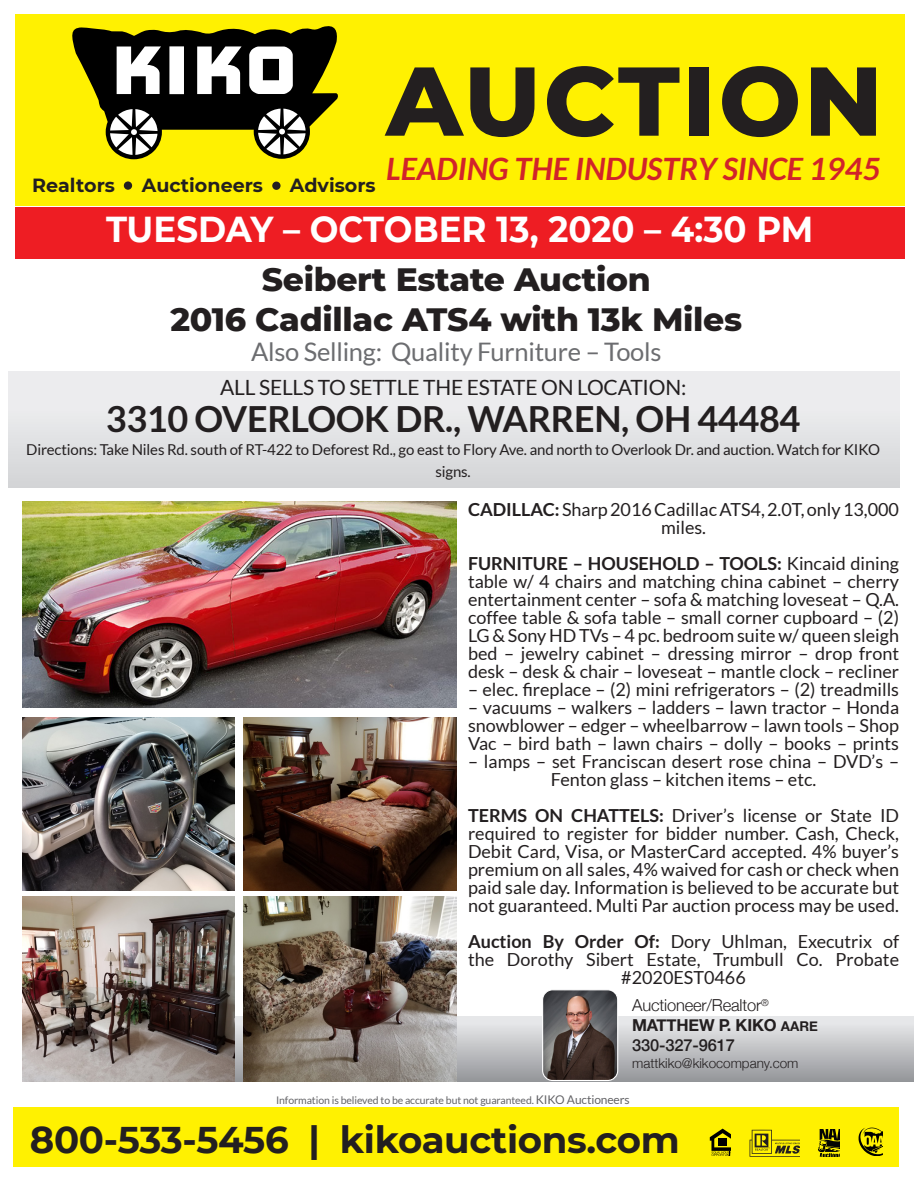
<style>
.page{position:relative;width:918px;height:1188px;background:#fff}
.page>*{position:absolute;margin:0;border:0;box-sizing:border-box;transform-origin:0 0}
.t1{font:800 97.5px "Montserrat";letter-spacing:.03em;color:#231f20}
.t2{font:700 37.2px "Montserrat";letter-spacing:-.01em;color:#231f20}
.t3{font:700 36px "Lato";letter-spacing:-.01em;color:#231f20}
.t4{font:700 36px "Montserrat";color:#fff;scale:.95 1}
.t5{font:800 33px "Montserrat";letter-spacing:-.01em;color:#231f20}
.t6{font:italic 700 30.9px "Lato";color:#d1232a}
.t7{font:25.5px "Lato";letter-spacing:-.01em;color:#6c6d70}
.t8{font:21px "Lato";letter-spacing:-.01em;color:#231f20}
.t9{font:700 19.05px "Montserrat";color:#231f20}
.t10{font:18px/18px "Lato";color:#231f20;text-align:center}
.t11{font:300 16.5px "Helvetica Neue";letter-spacing:-.01em;color:#231f20}
.t12{font:700 16.5px "Helvetica Neue";letter-spacing:-.01em;color:#231f20}
.t13{font:500 16.5px "Helvetica Neue";letter-spacing:-.01em;color:#231f20}
.t14{font:15px/22.5px "Lato";letter-spacing:-.01em;color:#231f20;text-align:center}
.t15{font:300 13.5px "Helvetica Neue";color:#231f20}
.t16{font:10.5px "Lato";letter-spacing:-.01em;color:#636366}
.s1{font-weight:700}
.s2{font-size:13.5px}
.s3{font-size:12px}
</style>
<div class="page">
<div style="left:14px;top:1107px;width:885px;height:60px;background:#fff101"></div>
<svg style="left:710px;top:1129px;width:21px;height:27px"></svg>
<svg style="left:750px;top:1130px;width:50px;height:27px"></svg>
<svg style="left:818px;top:1129px;width:21px;height:28px"></svg>
<svg style="left:859px;top:1128px;width:24px;height:28px"></svg>
<div style="left:8px;top:371px;width:891px;height:116px;background:linear-gradient(to bottom,#f2f2f3,#d5d7d8)"></div>
<div style="left:15px;top:208px;width:889px;height:51px;background:#ee1d23"></div>
<img style="left:22px;top:501px;width:434px;height:207px">
<img style="left:23px;top:717px;width:212px;height:174px">
<img style="left:244px;top:717px;width:212px;height:174px">
<div style="left:22px;top:1017px;width:892px;height:64px;background:linear-gradient(to bottom,#edeeef,#97989c)"></div>
<img style="left:244px;top:897px;width:212px;height:184px">
<img style="left:23px;top:897px;width:212px;height:184px">
<img style="left:543px;top:991px;width:75px;height:89px">
<div style="left:542px;top:989px;width:76px;height:92px;border:1px solid #fff;border-radius:10px"></div>
<div style="left:15px;top:14px;width:889px;height:192px;background:#fff101"></div>
<svg style="left:72px;top:26px;width:266px;height:133px"></svg>
<div style="left:124px;top:181px;width:8px;height:9px;background:#231f20;border-radius:50%"></div>
<div style="left:272px;top:182px;width:9px;height:8px;background:#231f20;border-radius:50%"></div>
<p class="t9" style="left:32px;top:171px;width:84px">Realtors</p>
<p class="t9" style="left:142px;top:171px;width:123px">Auctioneers</p>
<p class="t9" style="left:290px;top:171px;width:87px">Advisors</p>
<p class="t1" style="left:386px;top:30px;width:498px">AUCTION</p>
<p class="t6" style="left:386px;top:151px;width:496px">LEADING THE INDUSTRY SINCE 1945</p>
<p class="t4" style="left:106px;top:204px;width:746px">TUESDAY – OCTOBER 13, 2020 – 4:30 PM</p>
<p class="t5" style="left:262px;top:255px;width:390px">Seibert Estate Auction</p>
<p class="t5" style="left:170px;top:295px;width:573px">2016 Cadillac ATS4 with 13k Miles</p>
<p class="t7" style="left:251px;top:337px;width:412px">Also Selling: Quality Furniture – Tools</p>
<p class="t8" style="left:220px;top:376px;width:468px">ALL SELLS TO SETTLE THE ESTATE ON LOCATION:</p>
<p class="t3" style="left:106px;top:399px;width:696px">3310 OVERLOOK DR., WARREN, OH 44484</p>
<p class="t14" style="left:26px;top:438px;width:855px">Directions: Take Niles Rd. south of RT-422 to Deforest Rd., go east to Flory Ave. and north to Overlook Dr. and auction. Watch for KIKO signs.</p>
<p class="t10" style="left:468px;top:500px;width:433px"><span class="s1">CADILLAC:</span> Sharp 2016 Cadillac ATS4, 2.0T, only 13,000 miles.</p>
<p class="t10" style="left:468px;top:554px;width:433px;text-align:justify"><span class="s1">FURNITURE – HOUSEHOLD – TOOLS:</span> Kincaid dining table w/ 4 chairs and matching china cabinet – cherry entertainment center – sofa &amp; matching loveseat – Q.A. coffee table &amp; sofa table – small corner cupboard – (2)<br>LG &amp; Sony HD TVs – 4 pc. bedroom suite w/ queen sleigh bed – jewelry cabinet – dressing mirror – drop front desk – desk &amp; chair – loveseat – mantle clock – recliner</p>
<p class="t10" style="left:468px;top:680px;width:433px">– elec. fireplace – (2) mini refrigerators – (2) treadmills</p>
<p class="t10" style="left:468px;top:698px;width:433px;text-align:justify">– vacuums – walkers – ladders – lawn tractor – Honda snowblower – edger – wheelbarrow – lawn tools – Shop Vac – bird bath – lawn chairs – dolly – books – prints</p>
<p class="t10" style="left:468px;top:752px;width:433px">– lamps – set Franciscan desert rose china – DVD’s –<br>Fenton glass – kitchen items – etc.</p>
<p class="t10" style="left:468px;top:806px;width:433px;text-align:justify"><span class="s1">TERMS ON CHATTELS:</span> Driver’s license or State ID required to register for bidder number. Cash, Check, Debit Card, Visa, or MasterCard accepted. 4% buyer’s premium on all sales, 4% waived for cash or check when paid sale day. Information is believed to be accurate but not guaranteed. Multi Par auction process may be used.</p>
<p class="t10" style="left:468px;top:932px;width:433px"><span class="s1">Auction By Order Of:</span> Dory Uhlman, Executrix of the Dorothy Sibert Estate, Trumbull Co. Probate #2020EST0466</p>
<p class="t11" style="left:632px;top:992px;width:138px">Auctioneer/Realtor<sup>®</sup></p>
<p class="t12" style="left:632px;top:1012px;width:187px">MATTHEW P. KIKO <span class="s2">AARE</span></p>
<p class="t13" style="left:632px;top:1032px;width:104px">330-327-9617</p>
<p class="t15" style="left:632px;top:1052px;width:168px">mattkiko@kikocompany.com</p>
<p class="t16" style="left:276px;top:1095px;width:355px">Information is believed to be accurate but not guaranteed. <span class="s3">KIKO Auctioneers</span></p>
<p class="t2" style="left:30px;top:1113px;width:651px">800-533-5456 | kikoauctions.com</p>
</div>
